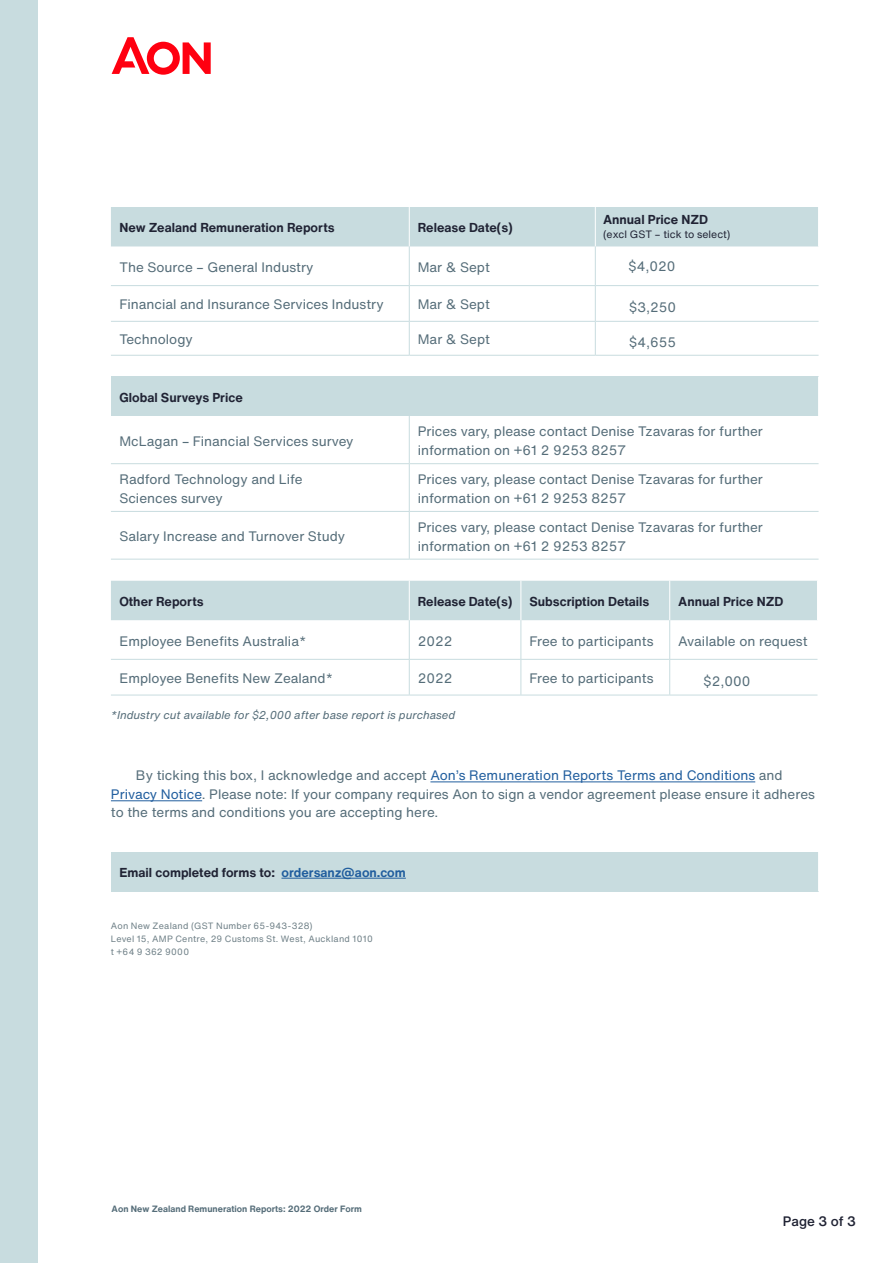
<style>
.page{position:relative;width:893px;height:1263px;background:#fff}
.page>*{position:absolute;margin:0;border:0;box-sizing:border-box;transform-origin:0 0}
.t1{font:13.5px/18.9px "Helvetica Now Text";color:#556d79}
.t2{font:500 13.5px "Helvetica Now Text";color:#202334}
.t3{font:700 12.75px "Helvetica Now Text";color:#202334}
.t4{font:italic 11.25px "Helvetica Now Text";color:#556d79}
.t5{font:10.5px "Helvetica Now Text";color:#202334}
.t6{font:9px/12.6px "Helvetica Now Text";letter-spacing:.025em;color:#6f8087}
.t7{font:700 9px "Helvetica Now Text";color:#556d79}
.s1{color:#215e9e}
</style>
<div class="page">
<div style="left:111px;top:207px;width:707px;height:39px;background:#c8dcdf"></div>
<hr style="left:409px;top:207px;width:1px;height:39px;background:#fff">
<hr style="left:595px;top:207px;width:1px;height:39px;background:#fff">
<hr style="left:409px;top:246px;width:1px;height:39px;background:#c8dcdf">
<hr style="left:409px;top:322px;width:1px;height:33px;background:#c8dcdf">
<hr style="left:111px;top:355px;width:298px;height:1px;background:#c8dcdf">
<hr style="left:409px;top:355px;width:186px;height:1px;background:#c8dcdf">
<hr style="left:111px;top:285px;width:298px;height:1px;background:#c8dcdf">
<hr style="left:409px;top:285px;width:186px;height:1px;background:#c8dcdf">
<hr style="left:409px;top:286px;width:1px;height:35px;background:#c8dcdf">
<hr style="left:111px;top:321px;width:298px;height:1px;background:#c8dcdf">
<hr style="left:409px;top:321px;width:186px;height:1px;background:#c8dcdf">
<hr style="left:595px;top:246px;width:1px;height:39px;background:#c8dcdf">
<hr style="left:595px;top:285px;width:223px;height:1px;background:#c8dcdf">
<hr style="left:595px;top:286px;width:1px;height:35px;background:#c8dcdf">
<hr style="left:595px;top:321px;width:223px;height:1px;background:#c8dcdf">
<hr style="left:595px;top:322px;width:1px;height:33px;background:#c8dcdf">
<hr style="left:595px;top:355px;width:223px;height:1px;background:#c8dcdf">
<div style="left:111px;top:376px;width:708px;height:40px;background:#c8dcdf"></div>
<hr style="left:818px;top:376px;width:1px;height:40px;background:#fff">
<hr style="left:111px;top:559px;width:298px;height:1px;background:#c8dcdf">
<hr style="left:111px;top:463px;width:298px;height:1px;background:#c8dcdf">
<hr style="left:111px;top:511px;width:298px;height:1px;background:#c8dcdf">
<hr style="left:409px;top:416px;width:1px;height:47px;background:#c8dcdf">
<hr style="left:409px;top:463px;width:410px;height:1px;background:#c8dcdf">
<hr style="left:409px;top:464px;width:1px;height:47px;background:#c8dcdf">
<hr style="left:409px;top:511px;width:410px;height:1px;background:#c8dcdf">
<hr style="left:409px;top:512px;width:1px;height:47px;background:#c8dcdf">
<hr style="left:409px;top:559px;width:410px;height:1px;background:#c8dcdf">
<div style="left:111px;top:581px;width:706px;height:39px;background:#c8dcdf"></div>
<hr style="left:409px;top:581px;width:1px;height:39px;background:#fff">
<hr style="left:520px;top:581px;width:1px;height:39px;background:#fff">
<hr style="left:669px;top:581px;width:1px;height:39px;background:#fff">
<hr style="left:409px;top:620px;width:1px;height:39px;background:#c8dcdf">
<hr style="left:520px;top:620px;width:1px;height:39px;background:#c8dcdf">
<hr style="left:111px;top:659px;width:298px;height:1px;background:#c8dcdf">
<hr style="left:409px;top:659px;width:112px;height:1px;background:#c8dcdf">
<hr style="left:409px;top:660px;width:1px;height:35px;background:#c8dcdf">
<hr style="left:521px;top:659px;width:149px;height:1px;background:#c8dcdf">
<hr style="left:520px;top:660px;width:1px;height:35px;background:#c8dcdf">
<hr style="left:111px;top:695px;width:298px;height:1px;background:#c8dcdf">
<hr style="left:409px;top:695px;width:112px;height:1px;background:#c8dcdf">
<hr style="left:521px;top:695px;width:149px;height:1px;background:#c8dcdf">
<hr style="left:669px;top:620px;width:1px;height:39px;background:#c8dcdf">
<hr style="left:670px;top:659px;width:147px;height:1px;background:#c8dcdf">
<hr style="left:669px;top:660px;width:1px;height:35px;background:#c8dcdf">
<hr style="left:670px;top:695px;width:147px;height:1px;background:#c8dcdf">
<hr style="left:111px;top:800px;width:91px;height:1px;background:#215e9e">
<hr style="left:430px;top:781px;width:325px;height:1px;background:#215e9e">
<div style="left:111px;top:852px;width:708px;height:39px;background:#c8dcdf"></div>
<hr style="left:818px;top:852px;width:1px;height:39px;background:#fff">
<hr style="left:281px;top:878px;width:125px;height:1px;background:#215e9e">
<svg style="left:112px;top:37px;width:99px;height:38px"></svg>
<div style="left:0;top:0;width:37px;height:1263px;background:#c8dcdf"></div>
<p class="t3" style="left:119px;top:219px;width:217px">New Zealand Remuneration Reports</p>
<p class="t3" style="left:418px;top:219px;width:96px">Release Date(s)</p>
<p class="t3" style="left:603px;top:211px;width:106px">Annual Price NZD</p>
<p class="t5" style="left:603px;top:227px;width:129px">(excl GST – tick to select)</p>
<p class="t1" style="left:119px;top:258px;width:195px">The Source – General Industry</p>
<p class="t1" style="left:418px;top:258px;width:74px">Mar &amp; Sept</p>
<p class="t1" style="left:628px;top:257px;width:49px">$4,020</p>
<p class="t1" style="left:119px;top:295px;width:266px">Financial and Insurance Services Industry</p>
<p class="t1" style="left:418px;top:295px;width:74px">Mar &amp; Sept</p>
<p class="t1" style="left:629px;top:298px;width:49px">$3,250</p>
<p class="t1" style="left:119px;top:330px;width:75px">Technology</p>
<p class="t1" style="left:418px;top:330px;width:74px">Mar &amp; Sept</p>
<p class="t1" style="left:629px;top:333px;width:49px">$4,655</p>
<p class="t3" style="left:119px;top:389px;width:125px">Global Surveys Price</p>
<p class="t1" style="left:119px;top:431px;width:236px">McLagan – Financial Services survey</p>
<p class="t1" style="left:418px;top:422px;width:347px">Prices vary, please contact Denise Tzavaras for further information on +61 2 9253 8257</p>
<p class="t1" style="left:119px;top:470px;width:185px">Radford Technology and Life<br>Sciences survey</p>
<p class="t1" style="left:418px;top:470px;width:347px">Prices vary, please contact Denise Tzavaras for further information on +61 2 9253 8257</p>
<p class="t1" style="left:119px;top:527px;width:227px">Salary Increase and Turnover Study</p>
<p class="t1" style="left:418px;top:517px;width:347px">Prices vary, please contact Denise Tzavaras for further information on +61 2 9253 8257</p>
<p class="t3" style="left:119px;top:593px;width:86px">Other Reports</p>
<p class="t3" style="left:418px;top:593px;width:96px">Release Date(s)</p>
<p class="t3" style="left:529px;top:593px;width:121px">Subscription Details</p>
<p class="t3" style="left:678px;top:593px;width:106px">Annual Price NZD</p>
<p class="t1" style="left:119px;top:631px;width:188px">Employee Benefits Australia*</p>
<p class="t1" style="left:418px;top:631px;width:36px">2022</p>
<p class="t1" style="left:529px;top:631px;width:126px">Free to participants</p>
<p class="t1" style="left:678px;top:631px;width:131px">Available on request</p>
<p class="t1" style="left:119px;top:669px;width:215px">Employee Benefits New Zealand*</p>
<p class="t1" style="left:418px;top:669px;width:36px">2022</p>
<p class="t1" style="left:529px;top:669px;width:126px">Free to participants</p>
<p class="t1" style="left:703px;top:671px;width:49px">$2,000</p>
<p class="t4" style="left:111px;top:707px;width:346px">*Industry cut available for $2,000 after base report is purchased</p>
<p class="t1" style="left:111px;top:765px;width:706px;text-indent:25px">By ticking this box, I acknowledge and accept <span class="s1">Aon’s Remuneration Reports Terms and Conditions</span> and<br><span class="s1">Privacy Notice</span>. Please note: If your company requires Aon to sign a vendor agreement please ensure it adheres to the terms and conditions you are accepting here.</p>
<p class="t3" style="left:119px;top:864px;width:288px">Email completed forms to: <span class="s1">ordersanz@aon.com</span></p>
<p class="t6" style="left:111px;top:920px;width:263px">Aon New Zealand (GST Number 65-943-328)<br>Level 15, AMP Centre, 29 Customs St. West, Auckland 1010 t +64 9 362 9000</p>
<p class="t7" style="left:112px;top:1202px;width:252px">Aon New Zealand Remuneration Reports: 2022 Order Form</p>
<p class="t2" style="left:783px;top:1212px;width:74px">Page 3 of 3</p>
</div>
